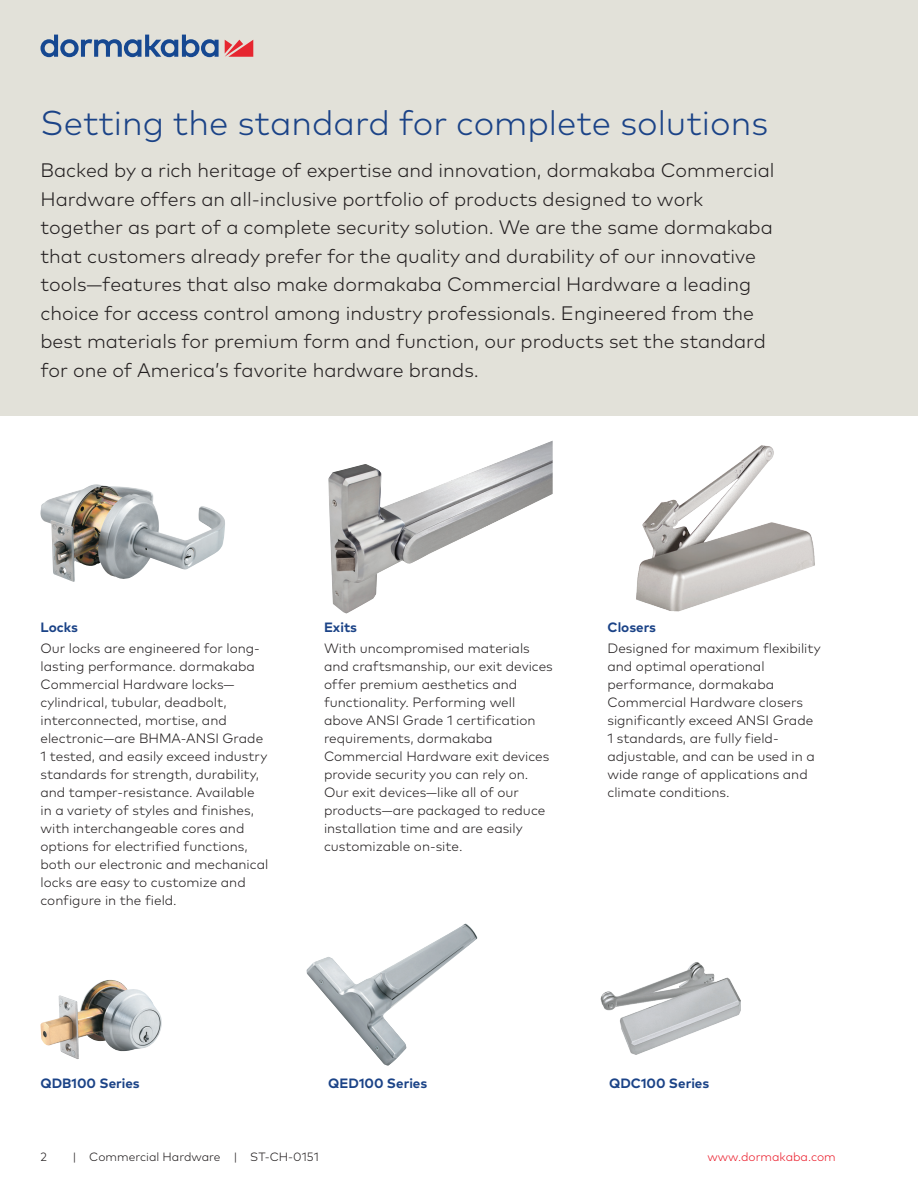
<style>
.page{position:relative;width:918px;height:1188px;background:#fff}
.page>*{position:absolute;margin:0;border:0;box-sizing:border-box;transform-origin:0 0}
.t1{font:300 34.5px "Mark Pro";color:#1b4387}
.Page_Subhead{font:300 19.5px/28.5px "Mark Pro";color:#231f20}
.Body_Text{font:300 13.5px/18px "Mark Pro";color:#231f20}
.Body_copy{font:700 13.5px "Mark Pro";color:#1b4387}
.t2{font:300 12px "Mark Pro";color:#231f20}
.t3{font:300 12px "Mark Pro";color:#eb1c2b}
</style>
<div class="page">
<div style="left:0;top:0;width:918px;height:416px;background:#e2e1d9"></div>
<svg style="left:225px;top:40px;width:28px;height:17px"></svg>
<svg style="left:40px;top:35px;width:179px;height:22px"></svg>
<img style="left:307px;top:923px;width:170px;height:143px">
<img style="left:40px;top:980px;width:122px;height:79px">
<img style="left:40px;top:484px;width:185px;height:98px">
<img style="left:636px;top:445px;width:179px;height:167px">
<img style="left:600px;top:962px;width:141px;height:92px">
<img style="left:328px;top:441px;width:225px;height:172px">
<p class="t1" style="left:40px;top:97px;width:729px">Setting the standard for complete solutions</p>
<p class="Page_Subhead" style="left:40px;top:155px;width:736px">Backed by a rich heritage of expertise and innovation, dormakaba Commercial Hardware offers an all-inclusive portfolio of products designed to work together as part of a complete security solution. We are the same dormakaba that customers already prefer for the quality and durability of our innovative tools—features that also make dormakaba Commercial Hardware a leading choice for access control among industry professionals. Engineered from the best materials for premium form and function, our products set the standard for one of America’s favorite hardware brands.</p>
<p class="Body_copy" style="left:40px;top:617px;width:39px">Locks</p>
<p class="Body_Text" style="left:40px;top:638px;width:229px">Our locks are engineered for long&shy;lasting performance. dormakaba Commercial Hardware locks— cylindrical, tubular, deadbolt, interconnected, mortise, and electronic—are BHMA-ANSI Grade 1 tested, and easily exceed industry standards for strength, durability, and tamper-resistance. Available in a variety of styles and finishes, with interchangeable cores and options for electrified functions, both our electronic and mechanical locks are easy to customize and configure in the field.</p>
<p class="Body_copy" style="left:324px;top:617px;width:35px">Exits</p>
<p class="Body_Text" style="left:324px;top:638px;width:230px">With uncompromised materials and craftsmanship, our exit devices offer premium aesthetics and functionality. Performing well above ANSI Grade 1 certification requirements, dormakaba<br>Commercial Hardware exit devices provide security you can rely on.<br>Our exit devices—like all of our products—are packaged to reduce installation time and are easily customizable on-site.</p>
<p class="Body_copy" style="left:608px;top:617px;width:50px">Closers</p>
<p class="Body_Text" style="left:608px;top:638px;width:215px">Designed for maximum flexibility and optimal operational performance, dormakaba<br>Commercial Hardware closers significantly exceed ANSI Grade<br>1 standards, are fully field&shy;adjustable, and can be used in a wide range of applications and climate conditions.</p>
<p class="Body_copy" style="left:40px;top:1073px;width:101px">QDB100 Series</p>
<p class="Body_copy" style="left:328px;top:1073px;width:100px">QED100 Series</p>
<p class="Body_copy" style="left:609px;top:1073px;width:102px">QDC100 Series</p>
<p class="t2" style="left:40px;top:1148px;width:8px">2</p>
<p class="t2" style="left:72px;top:1148px;width:248px">| Commercial Hardware | ST-CH-0151</p>
<p class="t3" style="left:708px;top:1148px;width:130px">www.dormakaba.com</p>
</div>
